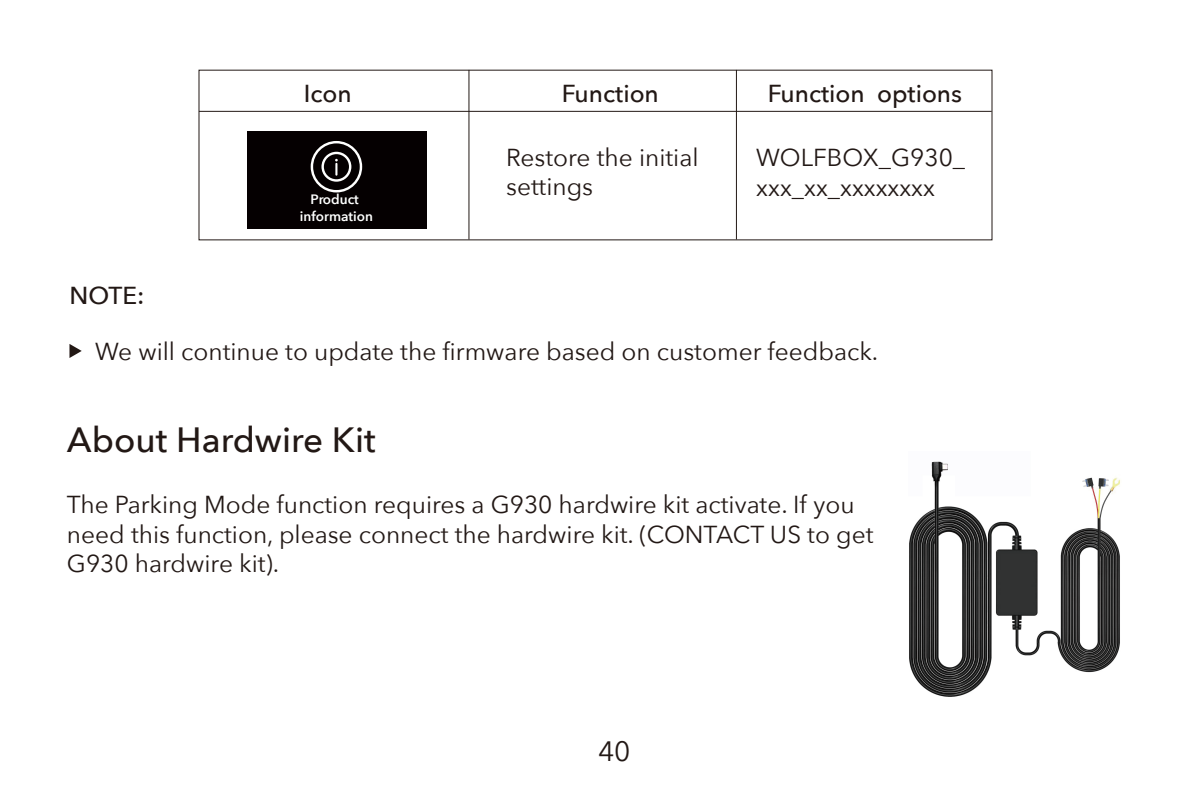
<style>
.page{position:relative;width:1191px;height:794px;background:#fff}
.page>*{position:absolute;margin:0;border:0;box-sizing:border-box;transform-origin:0 0}
.t1{font:500 35px "Avenir Next";color:#221815}
.t2{font:28px "Avenir Next";color:#221815}
.t3{font:24.5px/29.4px "Avenir Next";color:#221815}
.t4{font:500 24.5px "Avenir Next";color:#221815}
.t5{font:600 13.65px/16.4px "Avenir Next";color:#fff;text-align:center}
</style>
<div class="page">
<hr style="left:199px;top:111px;width:792px;height:1px;background:#221815">
<hr style="left:468px;top:70px;width:1px;height:169px;background:#221815">
<hr style="left:736px;top:70px;width:1px;height:169px;background:#221815">
<div style="left:247px;top:132px;width:179px;height:97px;background:#050001"></div>
<svg style="left:69px;top:344px;width:13px;height:14px"></svg>
<img style="left:909px;top:461px;width:211px;height:235px">
<svg style="left:311px;top:141px;width:51px;height:51px"></svg>
<p class="t4" style="left:304px;top:73px;width:49px">Icon</p>
<p class="t4" style="left:562px;top:73px;width:99px">Function</p>
<p class="t4" style="left:767px;top:73px;width:196px">Function options</p>
<p class="t3" style="left:506px;top:142px;width:194px">Restore the initial settings</p>
<p class="t3" style="left:756px;top:142px;width:210px">WOLFBOX_G930_ xxx_xx_xxxxxxxx</p>
<p class="t5" style="left:300px;top:191px;width:75px">Product information</p>
<p class="t4" style="left:69px;top:275px;width:76px">NOTE:</p>
<p class="t3" style="left:95px;top:335px;width:784px">We will continue to update the firmware based on customer feedback.</p>
<h1 class="t1" style="left:67px;top:410px;width:310px">About Hardwire Kit</h1>
<p class="t3" style="left:67px;top:489px;width:808px">The Parking Mode function requires a G930 hardwire kit activate. If you need this function, please connect the hardwire kit. (CONTACT US to get<br>G930 hardwire kit).</p>
<p class="t2" style="left:598px;top:727px;width:34px">40</p>
</div>
